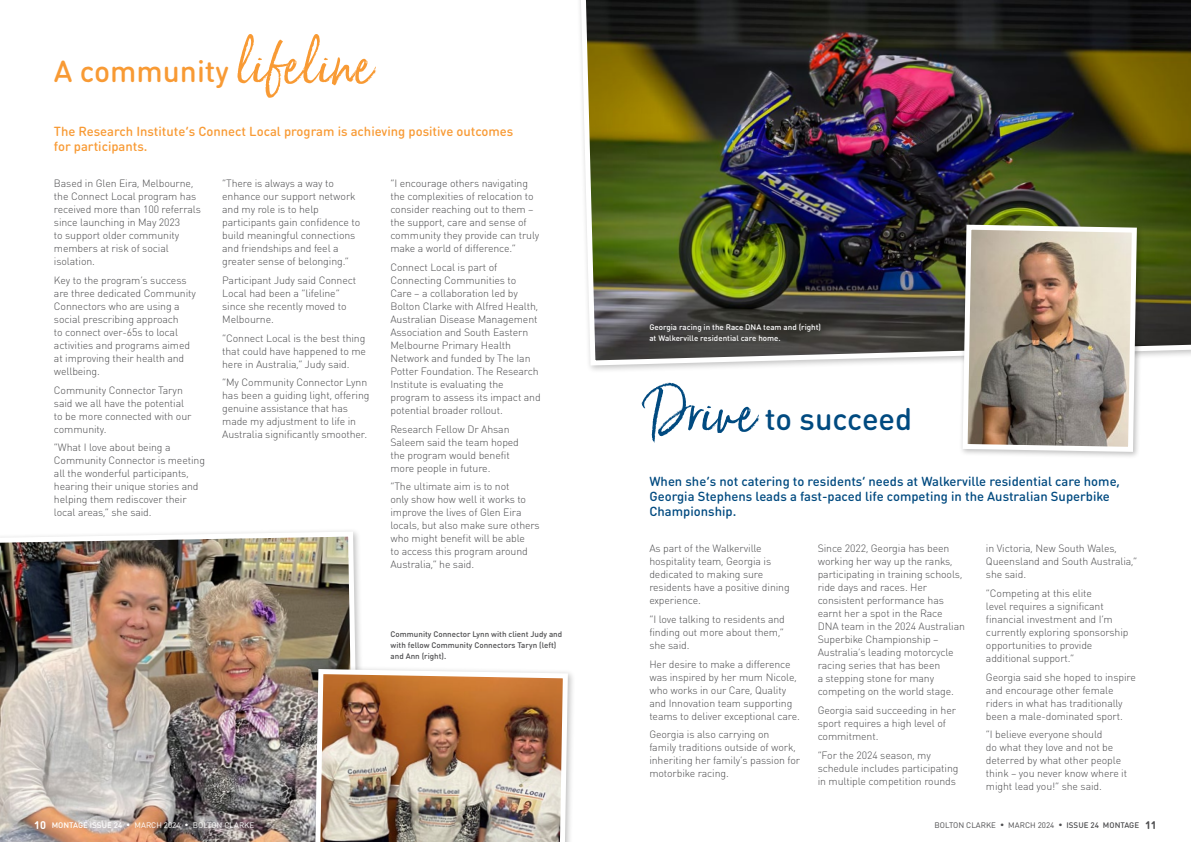
<style>
.page{position:relative;width:1191px;height:842px;background:#fff}
.page>*{position:absolute;margin:0;border:0;box-sizing:border-box;transform-origin:0 0}
.t1{font:500 30.9px "DIN Round OT";color:#004a80}
.t2{font:500 30px "DIN Round OT";color:#f89a34}
.t3{font:500 13px/15px "DIN Round OT";color:#004a80}
.t4{font:500 13px/15px "DIN Round OT";color:#f89a34}
.t5{font:300 10.5px/13px "DIN Round OT";letter-spacing:-.01em;color:#4d4d4f}
.t6{font:500 8px/11px "DIN Round OT";color:#4d4d4f}
.t7{font:500 8px/11px "DIN Round OT";color:#fff}
.t8{font:8px "DIN Round OT";color:#fff}
.t9{font:8px "DIN Round OT";color:#4d4d4f}
.s1{font-family:"Born Ready";font-weight:400;font-size:53.1px}
.s2{font-weight:700;font-size:11px}
.s3{font-weight:500}
</style>
<div class="page">
<img style="left:0;top:531px;width:360px;height:311px">
<img style="left:579px;top:0;width:612px;height:368px">
<div style="left:310px;top:665px;width:266px;height:177px;background:#000;opacity:.25"></div>
<img style="left:311px;top:666px;width:259px;height:176px">
<div style="left:959px;top:221px;width:185px;height:238px;background:#000;opacity:.25"></div>
<img style="left:960px;top:222px;width:179px;height:232px">
<h2 class="t2" style="left:54px;top:52px;width:321px">A community <span class="s1">lifeline</span></h2>
<p class="t4" style="left:54px;top:124px;width:461px">The Research Institute’s Connect Local program is achieving positive outcomes for participants.</p>
<p class="t5" style="left:54px;top:177px;width:148px">Based in Glen Eira, Melbourne, the Connect Local program has received more than 100 referrals since launching in May 2023<br>to support older community members at risk of social isolation.</p>
<p class="t5" style="left:54px;top:274px;width:144px">Key to the program’s success are three dedicated Community<br>Connectors who are using a social prescribing approach<br>to connect over-65s to local activities and programs aimed at improving their health and wellbeing.</p>
<p class="t5" style="left:54px;top:383px;width:139px">Community Connector Taryn said we all have the potential to be more connected with our community.</p>
<p class="t5" style="left:54px;top:441px;width:153px">“What I love about being a<br>Community Connector is meeting all the wonderful participants, hearing their unique stories and helping them rediscover their local areas,” she said.</p>
<p class="t5" style="left:222px;top:177px;width:140px">“There is always a way to enhance our support network and my role is to help participants gain confidence to build meaningful connections and friendships and feel a greater sense of belonging.”</p>
<p class="t5" style="left:222px;top:274px;width:135px">Participant Judy said Connect<br>Local had been a “lifeline” since she recently moved to<br>Melbourne.</p>
<p class="t5" style="left:222px;top:331px;width:145px;text-align:justify">“Connect Local is the best thing that could have happened to me here in Australia,” Judy said.</p>
<p class="t5" style="left:222px;top:376px;width:149px">“My Community Connector Lynn has been a guiding light, offering genuine assistance that has made my adjustment to life in<br>Australia significantly smoother.</p>
<p class="t5" style="left:390px;top:177px;width:150px">“I encourage others navigating the complexities of relocation to consider reaching out to them – the support, care and sense of community they provide can truly make a world of difference.”</p>
<p class="t5" style="left:390px;top:261px;width:152px">Connect Local is part of<br>Connecting Communities to<br>Care – a collaboration led by<br>Bolton Clarke with Alfred Health,<br>Australian Disease Management<br>Association and South Eastern<br>Melbourne Primary Health<br>Network and funded by The Ian<br>Potter Foundation. The Research<br>Institute is evaluating the program to assess its impact and potential broader rollout.</p>
<p class="t5" style="left:390px;top:422px;width:130px">Research Fellow Dr Ahsan<br>Saleem said the team hoped the program would benefit more people in future.</p>
<p class="t5" style="left:390px;top:480px;width:151px">“The ultimate aim is to not<br>only show how well it works to improve the lives of Glen Eira locals, but also make sure others who might benefit will be able<br>to access this program around<br>Australia,” he said.</p>
<p class="t6" style="left:390px;top:629px;width:173px">Community Connector Lynn with client Judy and with fellow Community Connectors Taryn (left) and Ann (right).</p>
<p class="t7" style="left:649px;top:322px;width:173px">Georgia racing in the Race DNA team and (right) at Walkerville residential care home.</p>
<h1 class="t1" style="left:646px;top:399px;width:267px"><span class="s1">Drive</span> to succeed</h1>
<p class="t3" style="left:649px;top:474px;width:472px">When she’s not catering to residents’ needs at Walkerville residential care home,<br>Georgia Stephens leads a fast-paced life competing in the Australian Superbike<br>Championship.</p>
<p class="t5" style="left:649px;top:542px;width:142px">As part of the Walkerville hospitality team, Georgia is dedicated to making sure residents have a positive dining experience.</p>
<p class="t5" style="left:649px;top:612px;width:137px;text-align:justify">“I love talking to residents and finding out more about them,” she said.</p>
<p class="t5" style="left:649px;top:657px;width:152px">Her desire to make a difference was inspired by her mum Nicole, who works in our Care, Quality and Innovation team supporting teams to deliver exceptional care.</p>
<p class="t5" style="left:649px;top:728px;width:152px">Georgia is also carrying on<br>family traditions outside of work, inheriting her family’s passion for motorbike racing.</p>
<p class="t5" style="left:817px;top:542px;width:149px">Since 2022, Georgia has been working her way up the ranks, participating in training schools, ride days and races. Her consistent performance has earnt her a spot in the Race<br>DNA team in the 2024 Australian<br>Superbike Championship –<br>Australia’s leading motorcycle racing series that has been<br>a stepping stone for many competing on the world stage.</p>
<p class="t5" style="left:817px;top:703px;width:140px">Georgia said succeeding in her sport requires a high level of commitment.</p>
<p class="t5" style="left:817px;top:748px;width:142px">“For the 2024 season, my schedule includes participating in multiple competition rounds</p>
<p class="t5" style="left:986px;top:542px;width:153px">in Victoria, New South Wales,<br>Queensland and South Australia,” she said.</p>
<p class="t5" style="left:986px;top:586px;width:144px">“Competing at this elite<br>level requires a significant financial investment and I’m currently exploring sponsorship opportunities to provide additional support.”</p>
<p class="t5" style="left:986px;top:670px;width:151px">Georgia said she hoped to inspire and encourage other female riders in what has traditionally been a male-dominated sport.</p>
<p class="t5" style="left:986px;top:728px;width:143px">“I believe everyone should<br>do what they love and not be deterred by what other people think – you never know where it might lead you!” she said.</p>
<p class="t8" style="left:34px;top:820px;width:222px"><span class="s2">10</span> <span class="s3">MONTAGE ISSUE 24</span> • MARCH 2024 • BOLTON CLARKE</p>
<p class="t9" style="left:934px;top:820px;width:224px">BOLTON CLARKE • MARCH 2024 • <span class="s3">ISSUE 24 MONTAGE</span> <span class="s2">11</span></p>
</div>
